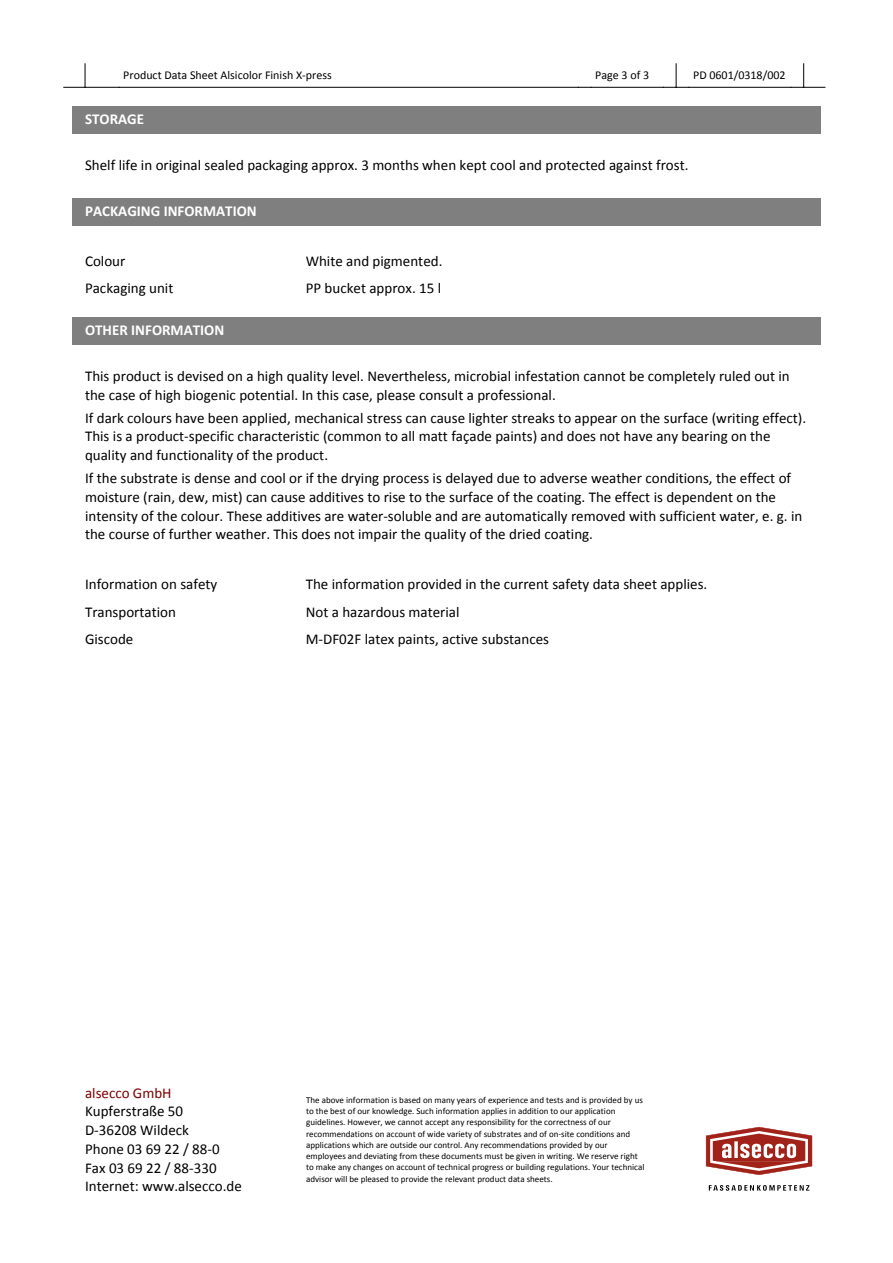
<style>
.page{position:relative;width:893px;height:1263px;background:#fff}
.page>*{position:absolute;margin:0;border:0;box-sizing:border-box;transform-origin:0 0}
.t1{font:15px/18.8px "Calibri";color:#000}
.t2{font:700 15px "Calibri";color:#fff}
.t3{font:15px "Calibri";color:#7e0000}
.t4{font:12px "Calibri";color:#000}
.t5{font:9px/11.2px "Calibri";color:#000}
</style>
<div class="page">
<svg style="left:64px;top:64px;width:22px;height:24px"></svg>
<hr style="left:85px;top:87px;width:34px;height:1px;background:#000">
<hr style="left:119px;top:87px;width:459px;height:1px;background:#000">
<svg style="left:578px;top:87px;width:13px;height:1px"></svg>
<hr style="left:591px;top:87px;width:72px;height:1px;background:#000">
<svg style="left:663px;top:64px;width:26px;height:24px"></svg>
<hr style="left:689px;top:87px;width:102px;height:1px;background:#000">
<svg style="left:791px;top:64px;width:34px;height:24px"></svg>
<div style="left:72px;top:106px;width:749px;height:28px;background:#7f7f7f"></div>
<div style="left:72px;top:198px;width:749px;height:28px;background:#7f7f7f"></div>
<div style="left:72px;top:317px;width:749px;height:28px;background:#7f7f7f"></div>
<svg style="left:709px;top:1185px;width:100px;height:6px"></svg>
<svg style="left:706px;top:1127px;width:106px;height:48px"></svg>
<p class="t4" style="left:123px;top:70px;width:210px">Product Data Sheet Alsicolor Finish X-press</p>
<p class="t4" style="left:595px;top:70px;width:55px">Page 3 of 3</p>
<p class="t4" style="left:693px;top:70px;width:94px">PD 0601/0318/002</p>
<p class="t2" style="left:85px;top:112px;width:61px">STORAGE</p>
<p class="t1" style="left:85px;top:157px;width:605px">Shelf life in original sealed packaging approx. 3 months when kept cool and protected against frost.</p>
<p class="t2" style="left:85px;top:204px;width:173px">PACKAGING INFORMATION</p>
<p class="t1" style="left:85px;top:253px;width:42px">Colour</p>
<p class="t1" style="left:306px;top:253px;width:138px">White and pigmented.</p>
<p class="t1" style="left:85px;top:280px;width:90px">Packaging unit</p>
<p class="t1" style="left:306px;top:280px;width:137px">PP bucket approx. 15 l</p>
<p class="t2" style="left:85px;top:323px;width:141px">OTHER INFORMATION</p>
<p class="t1" style="left:85px;top:368px;width:706px">This product is devised on a high quality level. Nevertheless, microbial infestation cannot be completely ruled out in the case of high biogenic potential. In this case, please consult a professional.</p>
<p class="t1" style="left:85px;top:409px;width:723px">If dark colours have been applied, mechanical stress can cause lighter streaks to appear on the surface (writing effect).<br>This is a product-specific characteristic (common to all matt façade paints) and does not have any bearing on the quality and functionality of the product.</p>
<p class="t1" style="left:85px;top:470px;width:719px">If the substrate is dense and cool or if the drying process is delayed due to adverse weather conditions, the effect of moisture (rain, dew, mist) can cause additives to rise to the surface of the coating. The effect is dependent on the intensity of the colour. These additives are water-soluble and are automatically removed with sufficient water, e. g. in the course of further weather. This does not impair the quality of the dried coating.</p>
<p class="t1" style="left:85px;top:576px;width:134px">Information on safety</p>
<p class="t1" style="left:306px;top:576px;width:403px">The information provided in the current safety data sheet applies.</p>
<p class="t1" style="left:85px;top:603px;width:92px">Transportation</p>
<p class="t1" style="left:306px;top:603px;width:155px">Not a hazardous material</p>
<p class="t1" style="left:85px;top:631px;width:50px">Giscode</p>
<p class="t1" style="left:306px;top:631px;width:245px">M-DF02F latex paints, active substances</p>
<p class="t3" style="left:85px;top:1086px;width:88px">alsecco GmbH</p>
<p class="t1" style="left:85px;top:1103px;width:158px">Kupferstraße 50<br>D-36208 Wildeck<br>Phone 03 69 22 / 88-0<br>Fax 03 69 22 / 88-330<br>Internet: www.alsecco.de</p>
<p class="t5" style="left:306px;top:1095px;width:340px">The above information is based on many years of experience and tests and is provided by us to the best of our knowledge. Such information applies in addition to our application guidelines. However, we cannot accept any responsibility for the correctness of our recommendations on account of wide variety of substrates and of on-site conditions and applications which are outside our control. Any recommendations provided by our employees and deviating from these documents must be given in writing. We reserve right to make any changes on account of technical progress or building regulations. Your technical advisor will be pleased to provide the relevant product data sheets.</p>
</div>
